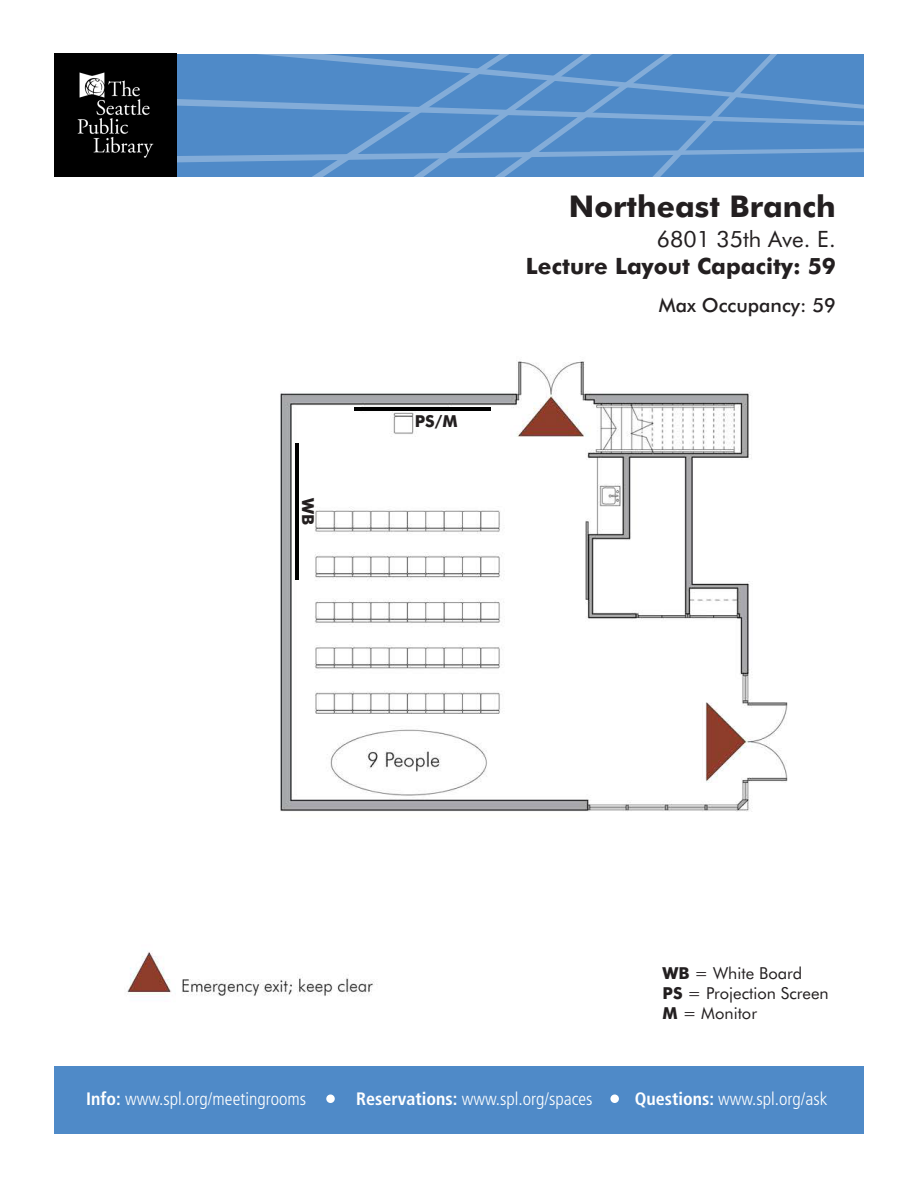
<style>
.page{position:relative;width:918px;height:1188px;background:#fff}
.page>*{position:absolute;margin:0;border:0;box-sizing:border-box;transform-origin:0 0}
.t1{font:700 30px "Futura BT";color:#231f20}
.t2{font:700 22.5px "Futura BT";color:#231f20}
.t3{font:22.5px "Futura BT";color:#231f20}
.t4{font:500 19.5px "Futura BT";color:#231f20}
.t5{font:300 condensed 18px "Frutiger";color:#fff}
.t6{font:16.5px "Futura BT";color:#231f20}
.t7{font:700 16.5px "Futura BT";color:#231f20}
.s1{font-weight:700}
</style>
<div class="page">
<svg style="left:177px;top:54px;width:103px;height:118px;background:#548dc9"></svg>
<svg style="left:280px;top:54px;width:584px;height:123px;background:#588fca"></svg>
<div style="left:54px;top:1066px;width:810px;height:68px;background:#4f8ac8"></div>
<img style="left:54px;top:54px;width:123px;height:123px">
<div style="left:326px;top:1094px;width:9px;height:9px;background:#fff;border-radius:50%"></div>
<div style="left:610px;top:1094px;width:9px;height:9px;background:#fff;border-radius:50%"></div>
<img style="left:127px;top:360px;width:661px;height:636px">
<div style="left:109px;top:901px;width:315px;height:42px;background:#fff"></div>
<hr style="left:295px;top:444px;width:3px;height:136px;background:#000">
<hr style="left:355px;top:407px;width:136px;height:4px;background:#000">
<p class="t1" style="left:569px;top:188px;width:269px">Northeast Branch</p>
<p class="t3" style="left:657px;top:225px;width:181px">6801 35th Ave. E.</p>
<p class="t2" style="left:526px;top:252px;width:311px">Lecture Layout Capacity: 59</p>
<p class="t7" style="left:318px;top:498px;width:29px;rotate:90deg">WB</p>
<p class="t7" style="left:415px;top:411px;width:44px">PS/M</p>
<p class="t4" style="left:659px;top:293px;width:179px">Max Occupancy: 59</p>
<p class="t6" style="left:663px;top:963px;width:141px"><span class="s1">WB</span> = White Board</p>
<p class="t6" style="left:663px;top:983px;width:168px"><span class="s1">PS</span> = Projection Screen</p>
<p class="t6" style="left:663px;top:1003px;width:96px"><span class="s1">M</span> = Monitor</p>
<p class="t5" style="left:86px;top:1088px;width:221px"><span class="s1">Info:</span> www.spl.org/meetingrooms</p>
<p class="t5" style="left:356px;top:1088px;width:238px"><span class="s1">Reservations:</span> www.spl.org/spaces</p>
<p class="t5" style="left:635px;top:1088px;width:194px"><span class="s1">Questions:</span> www.spl.org/ask</p>
</div>
